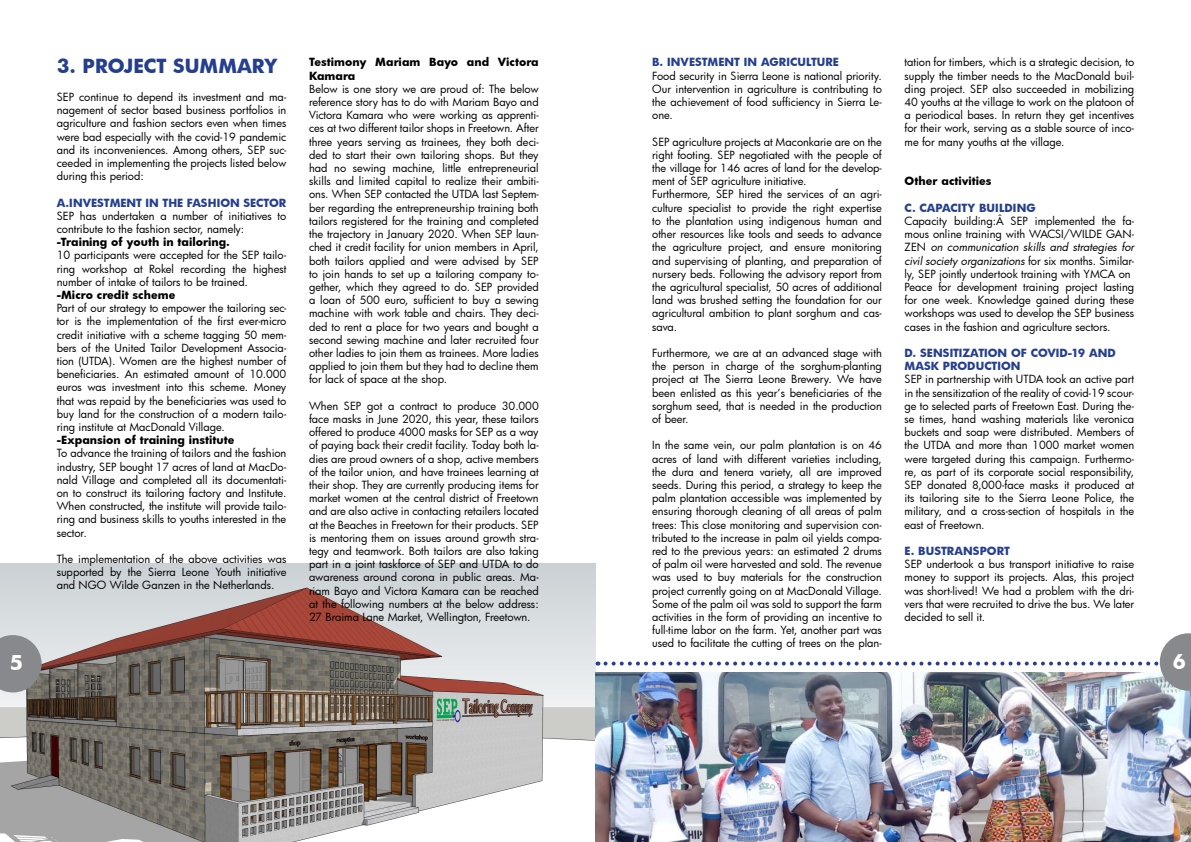
<style>
.page{position:relative;width:1191px;height:842px;background:#fff}
.page>*{position:absolute;margin:0;border:0;box-sizing:border-box;transform-origin:0 0}
.titel{font:700 20px "Futura";color:#fff}
.subtitel_grijs_hoofd{font:700 19px "Futura";color:#253f8e}
.tekst{font:11px/13.2px "Futura";color:#000;text-align:justify}
.tekst-2{font:700 11px/13.2px "Futura";color:#253f8e}
.tekst-3{font:700 11px/13.2px "Futura";color:#000}
.s1{font-style:italic}
</style>
<div class="page">
<img style="left:0;top:563px;width:595px;height:279px">
<img style="left:595px;top:673px;width:596px;height:169px">
<svg style="left:0;top:635px;width:42px;height:57px;background:#8e8f91"></svg>
<img style="left:605px;top:633px;width:586px;height:58px">
<p class="subtitel_grijs_hoofd" style="left:57px;top:53px;width:222px">3. PROJECT SUMMARY</p>
<p class="tekst" style="left:57px;top:90px;width:231px">SEP continue to depend its investment and ma&shy;nagement of sector based business portfolios in agriculture and fashion sectors even when times were bad especially with the covid-19 pandemic and its inconveniences. Among others, SEP suc&shy;ceeded in implementing the projects listed below during this period:</p>
<p class="tekst-2" style="left:57px;top:195px;width:231px">A.INVESTMENT IN THE FASHION SECTOR</p>
<p class="tekst" style="left:57px;top:209px;width:231px">SEP has undertaken a number of initiatives to contribute to the fashion sector, namely:</p>
<p class="tekst-3" style="left:57px;top:235px;width:175px">-Training of youth in tailoring.</p>
<p class="tekst" style="left:57px;top:248px;width:231px">10 participants were accepted for the SEP tailo&shy;ring workshop at Rokel recording the highest number of intake of tailors to be trained.</p>
<p class="tekst-3" style="left:57px;top:288px;width:120px">-Micro credit scheme</p>
<p class="tekst" style="left:57px;top:301px;width:231px">Part of our strategy to empower the tailoring sec&shy;tor is the implementation of the first ever-micro credit initiative with a scheme tagging 50 mem&shy;bers of the United Tailor Development Associa&shy;tion (UTDA). Women are the highest number of beneficiaries. An estimated amount of 10.000 euros was investment into this scheme. Money that was repaid by the beneficiaries was used to buy land for the construction of a modern tailo&shy;ring institute at MacDonald Village.</p>
<p class="tekst-3" style="left:57px;top:433px;width:179px">-Expansion of training institute</p>
<p class="tekst" style="left:57px;top:446px;width:231px">To advance the training of tailors and the fashion industry, SEP bought 17 acres of land at MacDo&shy;nald Village and completed all its documentati&shy;on to construct its tailoring factory and Institute.<br>When constructed, the institute will provide tailo&shy;ring and business skills to youths interested in the sector.</p>
<p class="tekst" style="left:57px;top:552px;width:231px">The implementation of the above activities was supported by the Sierra Leone Youth initiative and NGO Wilde Ganzen in the Netherlands.</p>
<p class="tekst-3" style="left:309px;top:55px;width:231px">Testimony Mariam Bayo and Victora<br>Kamara</p>
<p class="tekst" style="left:309px;top:82px;width:231px">Below is one story we are proud of: The below reference story has to do with Mariam Bayo and Victora Kamara who were working as apprenti&shy;ces at two different tailor shops in Freetown. After three years serving as trainees, they both deci&shy;ded to start their own tailoring shops. But they had no sewing machine, little entrepreneurial skills and limited capital to realize their ambiti&shy;ons. When SEP contacted the UTDA last Septem&shy;ber regarding the entrepreneurship training both tailors registered for the training and completed the trajectory in January 2020. When SEP laun&shy;ched it credit facility for union members in April, both tailors applied and were advised by SEP to join hands to set up a tailoring company to&shy;gether, which they agreed to do. SEP provided a loan of 500 euro, sufficient to buy a sewing machine with work table and chairs. They deci&shy;ded to rent a place for two years and bought a second sewing machine and later recruited four other ladies to join them as trainees. More ladies applied to join them but they had to decline them for lack of space at the shop.</p>
<p class="tekst" style="left:309px;top:399px;width:231px">When SEP got a contract to produce 30.000 face masks in June 2020, this year, these tailors offered to produce 4000 masks for SEP as a way of paying back their credit facility. Today both la&shy;dies are proud owners of a shop, active members of the tailor union, and have trainees learning at their shop. They are currently producing items for market women at the central district of Freetown and are also active in contacting retailers located at the Beaches in Freetown for their products. SEP is mentoring them on issues around growth stra&shy;tegy and teamwork. Both tailors are also taking part in a joint taskforce of SEP and UTDA to do awareness around corona in public areas. Ma&shy;riam Bayo and Victora Kamara can be reached at the following numbers at the below address:<br>27 Braima Lane Market, Wellington, Freetown.</p>
<p class="tekst-2" style="left:652px;top:55px;width:188px">B. INVESTMENT IN AGRICULTURE</p>
<p class="tekst" style="left:652px;top:69px;width:231px">Food security in Sierra Leone is national priority.<br>Our intervention in agriculture is contributing to the achievement of food sufficiency in Sierra Le&shy;one.</p>
<p class="tekst" style="left:652px;top:135px;width:231px">SEP agriculture projects at Maconkarie are on the right footing. SEP negotiated with the people of the village for 146 acres of land for the develop&shy;ment of SEP agriculture initiative.</p>
<p class="tekst" style="left:652px;top:188px;width:231px">Furthermore, SEP hired the services of an agri&shy;culture specialist to provide the right expertise to the plantation using indigenous human and other resources like tools and seeds to advance the agriculture project, and ensure monitoring and supervising of planting, and preparation of nursery beds. Following the advisory report from the agricultural specialist, 50 acres of additional land was brushed setting the foundation for our agricultural ambition to plant sorghum and cas&shy;sava.</p>
<p class="tekst" style="left:652px;top:346px;width:231px">Furthermore, we are at an advanced stage with the person in charge of the sorghum-planting project at The Sierra Leone Brewery. We have been enlisted as this year’s beneficiaries of the sorghum seed, that is needed in the production of beer.</p>
<p class="tekst" style="left:652px;top:438px;width:231px">In the same vein, our palm plantation is on 46 acres of land with different varieties including, the dura and tenera variety, all are improved seeds. During this period, a strategy to keep the palm plantation accessible was implemented by ensuring thorough cleaning of all areas of palm trees: This close monitoring and supervision con&shy;tributed to the increase in palm oil yields compa&shy;red to the previous years: an estimated 2 drums of palm oil were harvested and sold. The revenue was used to buy materials for the construction project currently going on at MacDonald Village.<br>Some of the palm oil was sold to support the farm activities in the form of providing an incentive to full-time labor on the farm. Yet, another part was used to facilitate the cutting of trees on the plan-</p>
<p class="tekst" style="left:904px;top:56px;width:231px">tation for timbers, which is a strategic decision, to supply the timber needs to the MacDonald buil&shy;ding project. SEP also succeeded in mobilizing 40 youths at the village to work on the platoon of a periodical bases. In return they get incentives for their work, serving as a stable source of inco&shy;me for many youths at the village.</p>
<p class="tekst-3" style="left:904px;top:174px;width:88px">Other activities</p>
<p class="tekst-2" style="left:904px;top:201px;width:133px">C. CAPACITY BUILDING</p>
<p class="tekst" style="left:904px;top:214px;width:231px">Capacity building:Â SEP implemented the fa&shy;mous online training with WACSI/WILDE GAN-ZEN <span class="s1">on communication skills and strategies for civil society organizations</span> for six months. Similar&shy;ly, SEP jointly undertook training with YMCA on</p>
<p class="tekst" style="left:904px;top:280px;width:231px">Peace for development training project lasting for one week. Knowledge gained during these workshops was used to develop the SEP business cases in the fashion and agriculture sectors.</p>
<p class="tekst-2" style="left:904px;top:346px;width:213px">D. SENSITIZATION OF COVID-19 AND<br>MASK PRODUCTION</p>
<p class="tekst" style="left:904px;top:372px;width:231px">SEP in partnership with UTDA took an active part in the sensitization of the reality of covid-19 scour&shy;ge to selected parts of Freetown East. During the&shy;se times, hand washing materials like veronica buckets and soap were distributed. Members of the UTDA and more than 1000 market women were targeted during this campaign. Furthermo&shy;re, as part of its corporate social responsibility, SEP donated 8,000-face masks it produced at its tailoring site to the Sierra Leone Police, the military, and a cross-section of hospitals in the east of Freetown.</p>
<p class="tekst-2" style="left:904px;top:544px;width:107px">E. BUSTRANSPORT</p>
<p class="tekst" style="left:904px;top:557px;width:231px">SEP undertook a bus transport initiative to raise money to support its projects. Alas, this project was short-lived! We had a problem with the dri&shy;vers that were recruited to drive the bus. We later decided to sell it.</p>
<p class="titel" style="left:10px;top:648px;width:15px">5</p>
<p class="titel" style="left:1172px;top:647px;width:15px">6</p>
</div>
